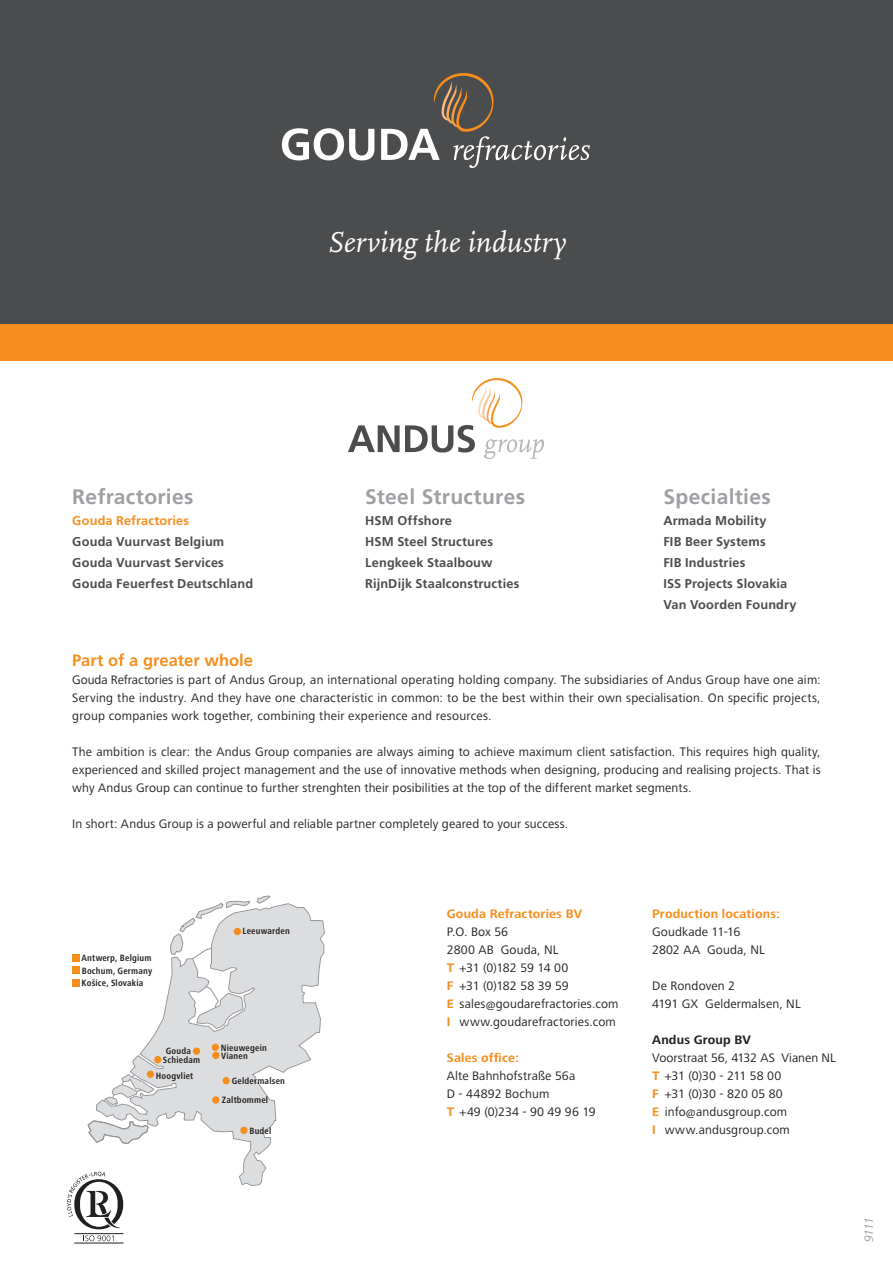
<style>
.page{position:relative;width:893px;height:1263px;background:#fff}
.page>*{position:absolute;margin:0;border:0;box-sizing:border-box;transform-origin:0 0}
.t1{font:italic 30px "Scala Pro";color:#fff}
.t2{font:700 21px "Frutiger";letter-spacing:.015em;color:#9d9fa2}
.t3{font:700 16.5px "Frutiger";color:#f68e1e}
.t4{font:12.75px/18px "Frutiger Next LT";letter-spacing:.01em;color:#231f20}
.t5{font:700 12.75px/21px "Frutiger";letter-spacing:.01em;color:#4b4c4d}
.t6{font:700 12.75px "Frutiger Next LT";letter-spacing:.01em;color:#f68e1e}
.t7{font:700 12.75px "Frutiger";letter-spacing:.01em;color:#f68e1e}
.t8{font:700 12.75px "Frutiger Next LT";letter-spacing:.01em;color:#231f20}
.t9{font:italic 12.75px "Frutiger Next LT";color:#9d9fa2}
.t10{font:700 condensed 9.45px/19px "Frutiger Next LT";letter-spacing:.02em;color:#231f20}
.s1{font-weight:700;color:#f68e1e}
</style>
<div class="page">
<div style="left:0;top:0;width:893px;height:336px;background:#4b4c4d"></div>
<div style="left:0;top:324px;width:893px;height:36px;background:#f68e1e"></div>
<svg style="left:67px;top:1172px;width:56px;height:57px"></svg>
<hr style="left:74px;top:1233px;width:49px;height:1px;background:#231f20">
<svg style="left:85px;top:1235px;width:29px;height:6px"></svg>
<hr style="left:74px;top:1243px;width:49px;height:1px;background:#231f20">
<svg style="left:96px;top:903px;width:228px;height:283px"></svg>
<svg style="left:87px;top:1120px;width:62px;height:24px"></svg>
<svg style="left:103px;top:1073px;width:52px;height:34px"></svg>
<div style="left:234px;top:928px;width:7px;height:7px;background:#f68e1e;border-radius:50%"></div>
<div style="left:212px;top:1044px;width:7px;height:7px;background:#f68e1e;border-radius:50%"></div>
<div style="left:154px;top:1056px;width:7px;height:7px;background:#f68e1e;border-radius:50%"></div>
<div style="left:222px;top:1077px;width:8px;height:7px;background:#f68e1e;border-radius:50%"></div>
<div style="left:193px;top:1047px;width:7px;height:8px;background:#f68e1e;border-radius:50%"></div>
<div style="left:147px;top:1070px;width:7px;height:8px;background:#f68e1e;border-radius:50%"></div>
<div style="left:240px;top:1127px;width:8px;height:7px;background:#f68e1e;border-radius:50%"></div>
<div style="left:212px;top:1096px;width:7px;height:7px;background:#f68e1e;border-radius:50%"></div>
<div style="left:72px;top:954px;width:8px;height:7px;background:#f68e1e"></div>
<div style="left:72px;top:967px;width:8px;height:7px;background:#f68e1e"></div>
<div style="left:72px;top:979px;width:8px;height:7px;background:#f68e1e"></div>
<div style="left:212px;top:1052px;width:8px;height:7px;background:#f68e1e;border-radius:50%"></div>
<svg style="left:348px;top:378px;width:196px;height:81px"></svg>
<svg style="left:282px;top:128px;width:92px;height:32px"></svg>
<svg style="left:381px;top:73px;width:209px;height:95px"></svg>
<h1 class="t1" style="left:327px;top:225px;width:240px">Serving the industry</h1>
<h2 class="t2" style="left:72px;top:484px;width:123px">Refractories</h2>
<p class="t7" style="left:72px;top:513px;width:118px">Gouda Refractories</p>
<p class="t5" style="left:72px;top:531px;width:182px">Gouda Vuurvast Belgium<br>Gouda Vuurvast Services<br>Gouda Feuerfest Deutschland</p>
<h2 class="t2" style="left:365px;top:484px;width:161px">Steel Structures</h2>
<p class="t5" style="left:365px;top:510px;width:156px">HSM Offshore<br>HSM Steel Structures<br>Lengkeek Staalbouw<br>RijnDijk Staalconstructies</p>
<h2 class="t2" style="left:663px;top:484px;width:109px">Specialties</h2>
<p class="t5" style="left:663px;top:510px;width:135px">Armada Mobility<br>FIB Beer Systems<br>FIB Industries<br>ISS Projects Slovakia<br>Van Voorden Foundry</p>
<p class="t3" style="left:72px;top:651px;width:182px">Part of a greater whole</p>
<p class="t4" style="left:72px;top:671px;width:750px;text-align:justify">Gouda Refractories is part of Andus Group, an international operating holding company. The subsidiaries of Andus Group have one aim:<br>Serving the industry. And they have one characteristic in common: to be the best within their own specialisation. On specific projects, group companies work together, combining their experience and resources.</p>
<p class="t4" style="left:72px;top:743px;width:750px;text-align:justify">The ambition is clear: the Andus Group companies are always aiming to achieve maximum client satisfaction. This requires high quality, experienced and skilled project management and the use of innovative methods when designing, producing and realising projects. That is why Andus Group can continue to further strenghten their posibilities at the top of the different market segments.</p>
<p class="t4" style="left:72px;top:815px;width:497px">In short: Andus Group is a powerful and reliable partner completely geared to your success.</p>
<p class="t10" style="left:82px;top:951px;width:72px;line-height:13.2px">Antwerp, Belgium<br>Bochum, Germany</p>
<p class="t10" style="left:82px;top:974px;width:63px">Kosice, Slovakia</p>
<p class="t10" style="left:92px;top:974px;width:4px">ˇ</p>
<p class="t10" style="left:242px;top:922px;width:49px">Leeuwarden</p>
<p class="t10" style="left:166px;top:1041px;width:27px">Gouda</p>
<p class="t10" style="left:163px;top:1050px;width:39px">Schiedam</p>
<p class="t10" style="left:221px;top:1038px;width:48px">Nieuwegein</p>
<p class="t10" style="left:221px;top:1046px;width:28px">Vianen</p>
<p class="t10" style="left:156px;top:1066px;width:39px">Hoogvliet</p>
<p class="t10" style="left:222px;top:1071px;width:65px;text-indent:10px">Geldermalsen<br>Zaltbommel</p>
<p class="t10" style="left:249px;top:1121px;width:24px">Budel</p>
<p class="t6" style="left:447px;top:907px;width:137px">Gouda Refractories BV</p>
<p class="t4" style="left:447px;top:923px;width:173px">P.O. Box 56<br>2800 AB Gouda, NL<br><span class="s1">T</span> +31 (0)182 59 14 00<br><span class="s1">F</span> +31 (0)182 58 39 59<br><span class="s1">E</span> sales@goudarefractories.com<br><span class="s1">I</span> www.goudarefractories.com</p>
<p class="t6" style="left:447px;top:1051px;width:73px">Sales office:</p>
<p class="t4" style="left:447px;top:1067px;width:150px">Alte Bahnhofstraße 56a<br>D - 44892 Bochum<br><span class="s1">T</span> +49 (0)234 - 90 49 96 19</p>
<p class="t6" style="left:652px;top:907px;width:129px">Production locations:</p>
<p class="t4" style="left:652px;top:923px;width:114px">Goudkade 11-16<br>2802 AA Gouda, NL</p>
<p class="t4" style="left:652px;top:977px;width:150px">De Rondoven 2<br>4191 GX Geldermalsen, NL</p>
<p class="t8" style="left:652px;top:1033px;width:100px">Andus Group BV</p>
<p class="t4" style="left:652px;top:1049px;width:185px">Voorstraat 56, 4132 AS Vianen NL<br><span class="s1">T</span> +31 (0)30 - 211 58 00<br><span class="s1">F</span> +31 (0)30 - 820 05 80<br><span class="s1">E</span> info@andusgroup.com<br><span class="s1">I</span> www.andusgroup.com</p>
<p class="t9" style="left:862px;top:1242px;width:26px;rotate:-90deg">9111</p>
</div>
